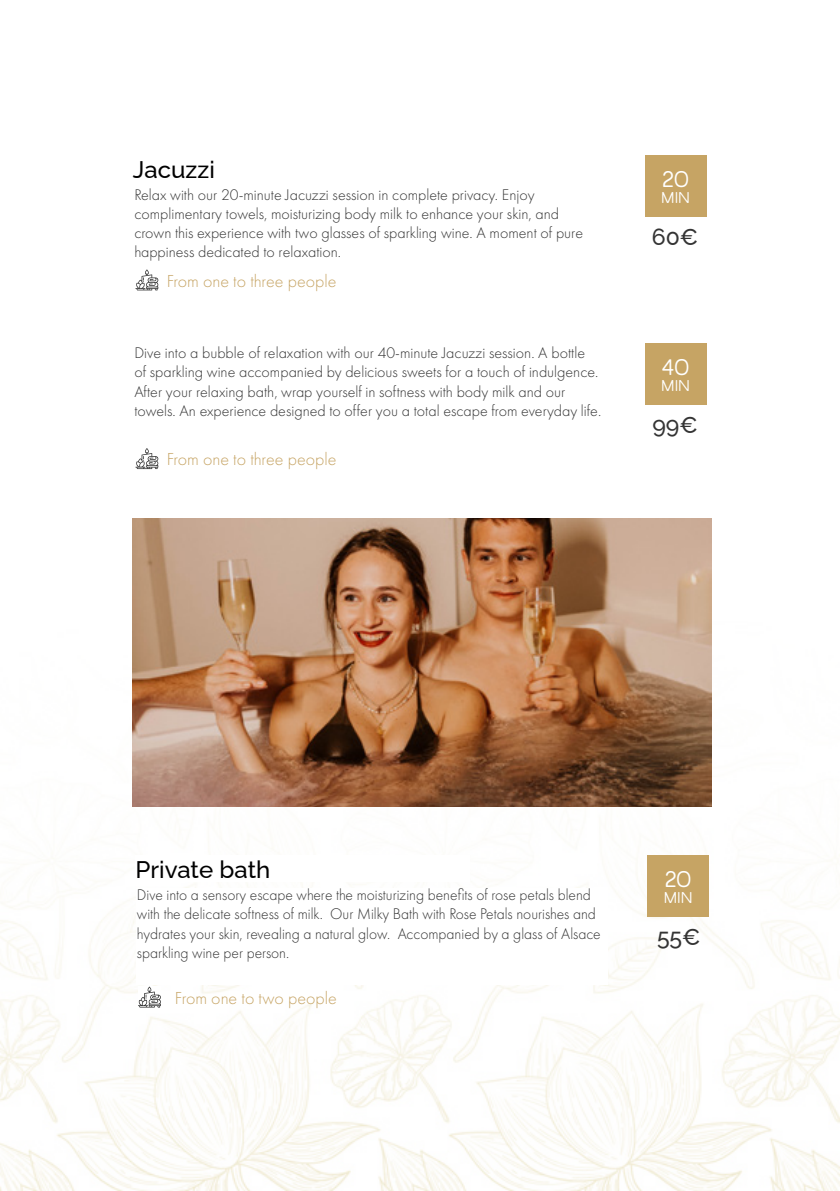
<style>
.page{position:relative;width:840px;height:1191px;background:#fff}
.page>*{position:absolute;margin:0;border:0;box-sizing:border-box;transform-origin:0 0}
.t1{font:100 24px "Raleway";color:#000}
.t2{font:100 23px "Raleway";color:#343434}
.t3{font:22px "Arcon Rounded Regular";color:#fff}
.t4{font:300 18px "Futura PT";color:#c6a464}
.t5{font:300 16px/19.2px "Futura PT";color:#343434}
.t6{font:15.4px "Arcon Rounded Regular";color:#fff}
</style>
<div class="page">
<img style="left:0;top:554px;width:839px;height:637px">
<div style="left:644px;top:155px;width:62px;height:62px;background:#c6a464"></div>
<svg style="left:135px;top:269px;width:23px;height:21px"></svg>
<div style="left:644px;top:343px;width:62px;height:62px;background:#c6a464"></div>
<svg style="left:135px;top:448px;width:23px;height:21px"></svg>
<div style="left:135px;top:855px;width:335px;height:27px;background:#fff"></div>
<div style="left:137px;top:888px;width:470px;height:96px;background:#fff"></div>
<div style="left:647px;top:855px;width:61px;height:62px;background:#c6a464"></div>
<svg style="left:138px;top:985px;width:23px;height:23px"></svg>
<svg style="left:138px;top:986px;width:23px;height:21px"></svg>
<img style="left:133px;top:518px;width:578px;height:288px">
<h1 class="t1" style="left:133px;top:150px;width:83px">Jacuzzi</h1>
<p class="t5" style="left:134px;top:185px;width:450px">Relax with our 20-minute Jacuzzi session in complete privacy. Enjoy complimentary towels, moisturizing body milk to enhance your skin, and crown this experience with two glasses of sparkling wine. A moment of pure happiness dedicated to relaxation.</p>
<p class="t4" style="left:167px;top:271px;width:171px">From one to three people</p>
<p class="t5" style="left:134px;top:343px;width:468px">Dive into a bubble of relaxation with our 40-minute Jacuzzi session. A bottle<br>of sparkling wine accompanied by delicious sweets for a touch of indulgence.<br>After your relaxing bath, wrap yourself in softness with body milk and our towels. An experience designed to offer you a total escape from everyday life.</p>
<p class="t4" style="left:167px;top:449px;width:171px">From one to three people</p>
<h3 class="t3" style="left:662px;top:165px;width:28px">20</h3>
<p class="t6" style="left:660px;top:188px;width:30px">MIN</p>
<h2 class="t2" style="left:651px;top:218px;width:48px">60€</h2>
<h3 class="t3" style="left:661px;top:353px;width:29px">40</h3>
<p class="t6" style="left:660px;top:376px;width:30px">MIN</p>
<h2 class="t2" style="left:652px;top:406px;width:47px">99€</h2>
<h1 class="t1" style="left:135px;top:850px;width:136px">Private bath</h1>
<p class="t5" style="left:137px;top:885px;width:465px">Dive into a sensory escape where the moisturizing benefits of rose petals blend with the delicate softness of milk. Our Milky Bath with Rose Petals nourishes and hydrates your skin, revealing a natural glow. Accompanied by a glass of Alsace sparkling wine per person.</p>
<p class="t4" style="left:175px;top:987px;width:163px">From one to two people</p>
<h3 class="t3" style="left:664px;top:865px;width:28px">20</h3>
<p class="t6" style="left:663px;top:888px;width:30px">MIN</p>
<h2 class="t2" style="left:656px;top:918px;width:45px">55€</h2>
</div>
